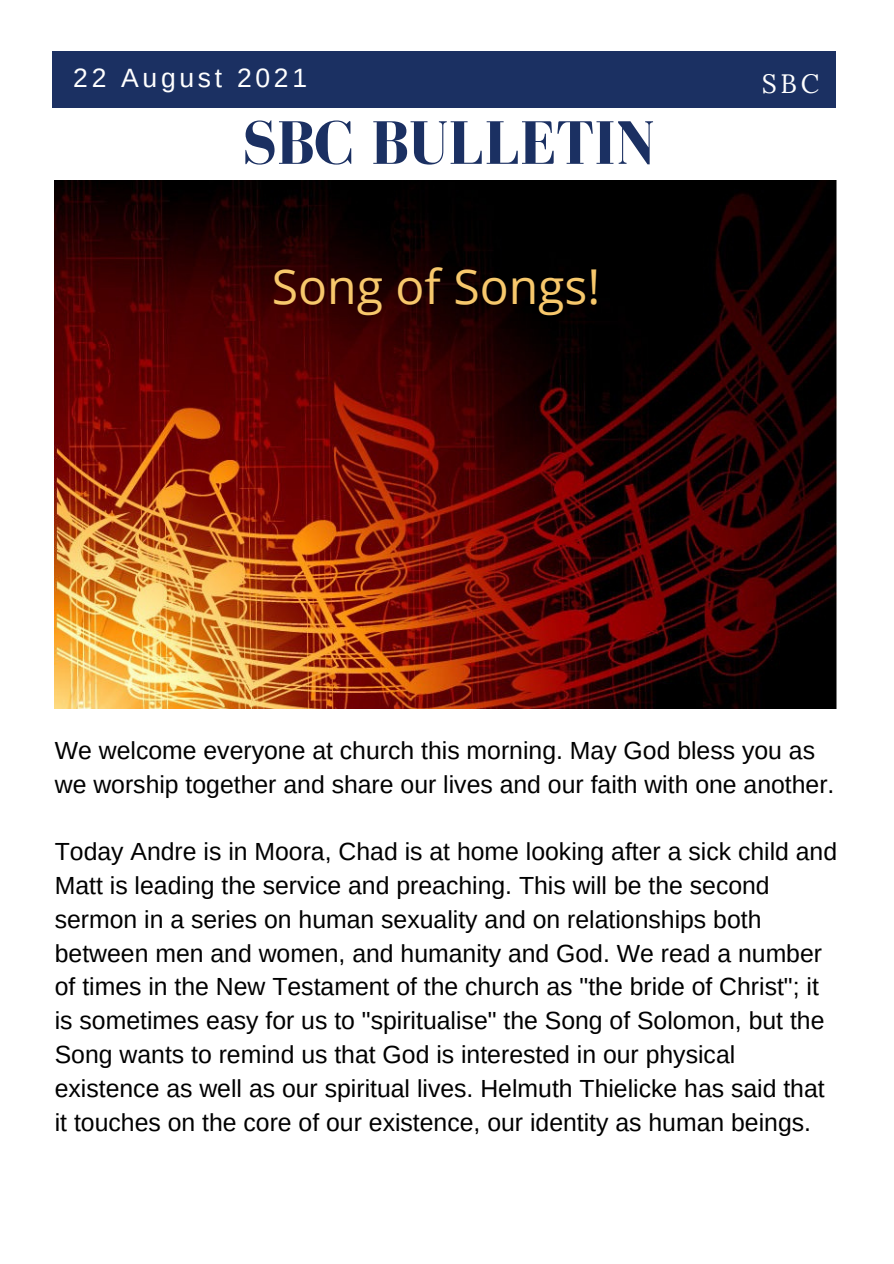
<style>
.page{position:relative;width:894px;height:1264px;background:#fff}
.page>*{position:absolute;margin:0;border:0;box-sizing:border-box;transform-origin:0 0}
.t1{font:700 63px "Bodoni FLF";color:#1b3062}
.t2{font:48px "Open Sans";color:#f7c86c}
.t3{font:26.55px "Arimo";letter-spacing:.14em;color:#fff}
.t4{font:26.55px "Lora";color:#fff}
.t5{font:24.75px/33.8px "Arimo";color:#000}
</style>
<div class="page">
<div style="left:53px;top:52px;width:782px;height:55px;background:#1b3062"></div>
<img style="left:55px;top:181px;width:781px;height:527px">
<p class="t3" style="left:73px;top:63px;width:235px">22 August 2021</p>
<p class="t4" style="left:761px;top:66px;width:59px">SBC</p>
<p class="t1" style="left:242px;top:109px;width:414px">SBC BULLETIN</p>
<p class="t2" style="left:272px;top:252px;width:330px">Song of Songs!</p>
<p class="t5" style="left:55px;top:733px;width:781px">We welcome everyone at church this morning. May God bless you as we worship together and share our lives and our faith with one another.</p>
<p class="t5" style="left:55px;top:834px;width:783px">Today Andre is in Moora, Chad is at home looking after a sick child and Matt is leading the service and preaching. This will be the second sermon in a series on human sexuality and on relationships both between men and women, and humanity and God. We read a number of times in the New Testament of the church as "the bride of Christ"; it is sometimes easy for us to "spiritualise" the Song of Solomon, but the Song wants to remind us that God is interested in our physical existence as well as our spiritual lives. Helmuth Thielicke has said that it touches on the core of our existence, our identity as human beings.</p>
</div>
